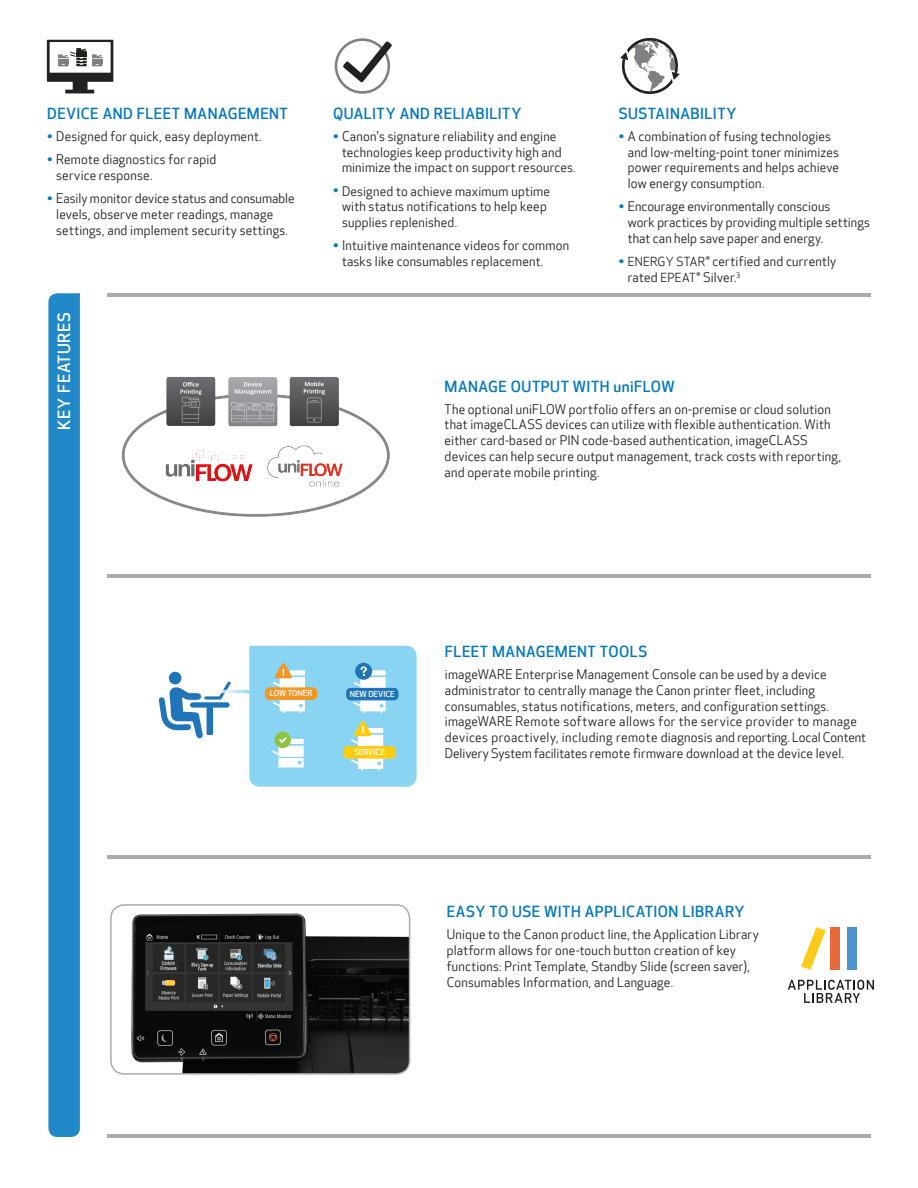
<style>
.page{position:relative;width:918px;height:1188px;background:#fff}
.page>*{position:absolute;margin:0;border:0;box-sizing:border-box;transform-origin:0 0}
.t1{font:500 16.5px "Optic Sans 301";letter-spacing:.04em;color:#fff}
.Title_1{font:500 15px "Optic Sans 301";letter-spacing:.03em;color:#0077bf}
.Key_Features{font:12.75px/15.8px "Optic Sans 201";letter-spacing:.015em;color:#1c1b1a}
.t2{font:500 8.1px "Optic Sans 301";color:#fff}
.s1{font-size:15px;color:#0077bf}
.s2{font-size:12px}
</style>
<div class="page">
<img style="left:121px;top:377px;width:269px;height:140px">
<svg style="left:47px;top:40px;width:66px;height:53px"></svg>
<svg style="left:335px;top:38px;width:55px;height:56px"></svg>
<svg style="left:337px;top:41px;width:54px;height:50px"></svg>
<svg style="left:620px;top:37px;width:60px;height:57px"></svg>
<div style="left:48px;top:293px;width:32px;height:844px;background:#2289c8"></div>
<hr style="left:107px;top:574px;width:764px;height:3px;background:#abacac">
<hr style="left:107px;top:293px;width:764px;height:3px;background:#abacac">
<hr style="left:107px;top:855px;width:764px;height:3px;background:#abacac">
<hr style="left:107px;top:1134px;width:764px;height:3px;background:#abacac">
<img style="left:112px;top:906px;width:298px;height:167px">
<div style="left:110px;top:904px;width:300px;height:171px;border:2px solid #abacac;border-radius:14px"></div>
<div style="left:830px;top:928px;width:10px;height:42px;background:#e66a3b"></div>
<div style="left:847px;top:928px;width:10px;height:42px;background:#4e93ce"></div>
<svg style="left:801px;top:927px;width:25px;height:43px"></svg>
<svg style="left:788px;top:980px;width:86px;height:23px"></svg>
<div style="left:169px;top:672px;width:12px;height:12px;background:#2075b9;border-radius:50%"></div>
<svg style="left:159px;top:682px;width:72px;height:57px"></svg>
<hr style="left:220px;top:690px;width:29px;height:3px;background:#fff">
<svg style="left:249px;top:646px;width:168px;height:141px;background:#94d4ed"></svg>
<div style="left:265px;top:687px;width:52px;height:13px;background:#f59421;border-radius:4px"></div>
<div style="left:343px;top:746px;width:53px;height:13px;background:#ffcd0b;border-radius:4px"></div>
<h1 class="Title_1" style="left:47px;top:105px;width:242px">DEVICE AND FLEET MANAGEMENT</h1>
<p class="Key_Features" style="left:47px;top:129px;width:216px"><span class="s1">•</span> Designed for quick, easy deployment.</p>
<p class="Key_Features" style="left:56px;top:152px;width:162px;text-indent:-9px"><span class="s1">•</span> Remote diagnostics for rapid service response.</p>
<p class="Key_Features" style="left:56px;top:191px;width:240px;text-indent:-9px"><span class="s1">•</span> Easily monitor device status and consumable levels, observe meter readings, manage settings, and implement security settings.</p>
<p class="t1" style="left:55px;top:430px;width:119px;rotate:-90deg">KEY FEATURES</p>
<h1 class="Title_1" style="left:333px;top:105px;width:190px">QUALITY AND RELIABILITY</h1>
<p class="Key_Features" style="left:342px;top:129px;width:235px;text-indent:-9px"><span class="s1">•</span> Canon's signature reliability and engine technologies keep productivity high and minimize the impact on support resources.</p>
<p class="Key_Features" style="left:342px;top:184px;width:209px;text-indent:-9px"><span class="s1">•</span> Designed to achieve maximum uptime with status notifications to help keep supplies replenished.</p>
<p class="Key_Features" style="left:342px;top:238px;width:229px;text-indent:-9px"><span class="s1">•</span> Intuitive maintenance videos for common tasks like consumables replacement.</p>
<h1 class="Title_1" style="left:619px;top:105px;width:119px">SUSTAINABILITY</h1>
<p class="Key_Features" style="left:628px;top:129px;width:213px;text-indent:-9px"><span class="s1">•</span> A combination of fusing technologies and low-melting-point toner minimizes power requirements and helps achieve low energy consumption.</p>
<p class="Key_Features" style="left:628px;top:199px;width:244px;text-indent:-9px"><span class="s1">•</span> Encourage environmentally conscious<br>work practices by providing multiple settings that can help save paper and energy.</p>
<p class="Key_Features" style="left:628px;top:254px;width:210px;text-indent:-9px"><span class="s1">•</span> <span class="s2">ENERGY STAR</span>® certified and currently rated <span class="s2">EPEAT</span>® Silver.<sup>3</sup></p>
<h1 class="Title_1" style="left:445px;top:378px;width:232px">MANAGE OUTPUT WITH uniFLOW</h1>
<p class="Key_Features" style="left:445px;top:402px;width:388px">The optional uniFLOW portfolio offers an on-premise or cloud solution</p>
<p class="Key_Features" style="left:445px;top:417px;width:387px">that imageCLASS devices can utilize with flexible authentication. With either card-based or PIN code-based authentication, imageCLASS</p>
<p class="Key_Features" style="left:445px;top:449px;width:398px">devices can help secure output management, track costs with reporting,</p>
<p class="Key_Features" style="left:445px;top:465px;width:156px">and operate mobile printing.</p>
<p class="t2" style="left:270px;top:689px;width:44px">LOW TONER</p>
<p class="t2" style="left:350px;top:689px;width:47px">NEW DEVICE</p>
<p class="t2" style="left:354px;top:748px;width:32px">SERVICE</p>
<h1 class="Title_1" style="left:445px;top:643px;width:204px">FLEET MANAGEMENT TOOLS</h1>
<p class="Key_Features" style="left:445px;top:667px;width:423px">imageWARE Enterprise Management Console can be used by a device administrator to centrally manage the Canon printer fleet, including consumables, status notifications, meters, and configuration settings. imageWARE Remote software allows for the service provider to manage devices proactively, including remote diagnosis and reporting. Local Content Delivery System facilitates remote firmware download at the device level.</p>
<h1 class="Title_1" style="left:447px;top:903px;width:299px">EASY TO USE WITH APPLICATION LIBRARY</h1>
<p class="Key_Features" style="left:447px;top:927px;width:314px">Unique to the Canon product line, the Application Library platform allows for one-touch button creation of key functions: Print Template, Standby Slide (screen saver), Consumables Information, and Language.</p>
</div>
